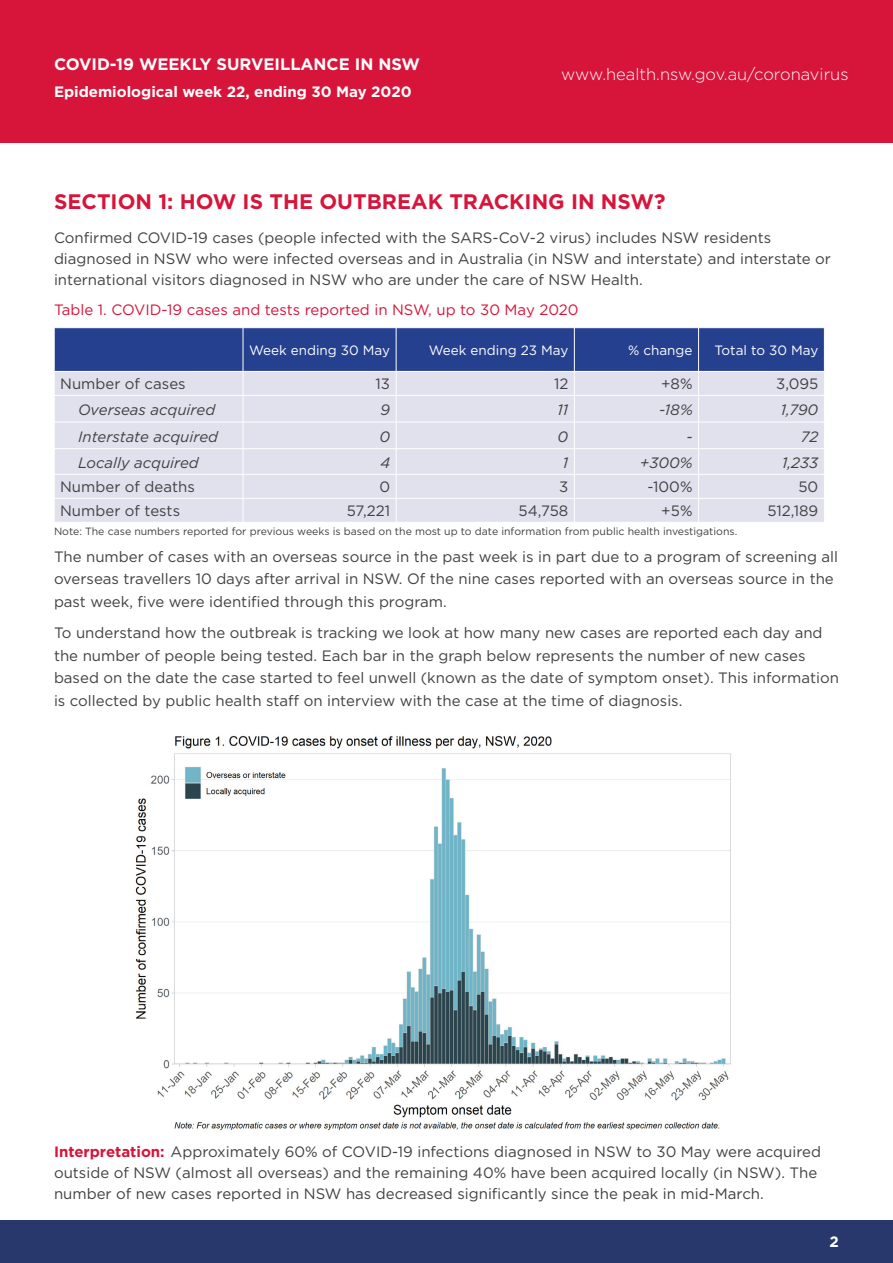
<style>
.page{position:relative;width:893px;height:1263px;background:#fff}
.page>*{position:absolute;margin:0;border:0;box-sizing:border-box;transform-origin:0 0}
.t1{font:700 21px "Gotham";color:#d7153a}
.t2{font:300 16.5px "Gotham";color:#fff}
.t3{font:700 16.5px "Gotham";color:#fff}
.t4{font:15px/22.5px "Gotham";color:#414042}
.t5{font:italic 15px "Gotham";color:#414042}
.t6{font:15px "Gotham";color:#d7153a}
.t7{font:700 15px "Gotham";color:#fff}
.t8{font:13.5px "Gotham";color:#fff}
.t9{font:10.5px "Gotham";color:#414042}
.s1{font-weight:700;color:#d7153a}
</style>
<div class="page">
<div style="left:0;top:0;width:893px;height:143px;background:#d7153a"></div>
<svg style="left:54px;top:328px;width:770px;height:194px;background:#b8bed9"></svg>
<div style="left:0;top:1220px;width:893px;height:43px;background:#28386c"></div>
<img style="left:135px;top:735px;width:596px;height:396px">
<p class="t3" style="left:54px;top:55px;width:368px">COVID-19 WEEKLY SURVEILLANCE IN NSW</p>
<p class="t7" style="left:54px;top:83px;width:359px">Epidemiological week 22, ending 30 May 2020</p>
<p class="t2" style="left:561px;top:65px;width:289px">www.health.nsw.gov.au/coronavirus</p>
<h1 class="t1" style="left:54px;top:189px;width:613px">SECTION 1: HOW IS THE OUTBREAK TRACKING IN NSW?</h1>
<p class="t4" style="left:54px;top:228px;width:778px;line-height:21px">Confirmed COVID-19 cases (people infected with the SARS-CoV-2 virus) includes NSW residents diagnosed in NSW who were infected overseas and in Australia (in NSW and interstate) and interstate or international visitors diagnosed in NSW who are under the care of NSW Health.</p>
<p class="t6" style="left:54px;top:302px;width:526px">Table 1. COVID-19 cases and tests reported in NSW, up to 30 May 2020</p>
<p class="t8" style="left:249px;top:343px;width:143px">Week ending 30 May</p>
<p class="t8" style="left:429px;top:343px;width:141px">Week ending 23 May</p>
<p class="t8" style="left:628px;top:343px;width:66px">% change</p>
<p class="t8" style="left:714px;top:343px;width:105px">Total to 30 May</p>
<p class="t4" style="left:60px;top:373px;width:127px">Number of cases</p>
<p class="t4" style="left:376px;top:373px;width:16px">13</p>
<p class="t4" style="left:554px;top:373px;width:16px">12</p>
<p class="t4" style="left:661px;top:373px;width:33px">+8%</p>
<p class="t4" style="left:776px;top:373px;width:44px">3,095</p>
<p class="t5" style="left:78px;top:401px;width:139px">Overseas acquired</p>
<p class="t5" style="left:380px;top:401px;width:11px">9</p>
<p class="t5" style="left:557px;top:401px;width:12px">11</p>
<p class="t5" style="left:659px;top:401px;width:35px">-18%</p>
<p class="t5" style="left:781px;top:401px;width:39px">1,790</p>
<p class="t5" style="left:78px;top:428px;width:141px">Interstate acquired</p>
<p class="t5" style="left:379px;top:428px;width:12px">0</p>
<p class="t5" style="left:558px;top:428px;width:12px">0</p>
<p class="t5" style="left:686px;top:428px;width:8px">-</p>
<p class="t5" style="left:801px;top:428px;width:19px">72</p>
<p class="t5" style="left:78px;top:455px;width:122px">Locally acquired</p>
<p class="t5" style="left:380px;top:455px;width:11px">4</p>
<p class="t5" style="left:563px;top:455px;width:7px">1</p>
<p class="t5" style="left:640px;top:455px;width:54px">+300%</p>
<p class="t5" style="left:782px;top:455px;width:38px">1,233</p>
<p class="t4" style="left:60px;top:476px;width:136px">Number of deaths</p>
<p class="t4" style="left:379px;top:476px;width:12px">0</p>
<p class="t4" style="left:559px;top:476px;width:11px">3</p>
<p class="t4" style="left:647px;top:476px;width:46px">-100%</p>
<p class="t4" style="left:798px;top:476px;width:21px">50</p>
<p class="t4" style="left:60px;top:500px;width:122px">Number of tests</p>
<p class="t4" style="left:347px;top:500px;width:45px">57,221</p>
<p class="t4" style="left:518px;top:500px;width:51px">54,758</p>
<p class="t4" style="left:661px;top:500px;width:33px">+5%</p>
<p class="t4" style="left:767px;top:500px;width:52px">512,189</p>
<p class="t9" style="left:54px;top:525px;width:685px">Note: The case numbers reported for previous weeks is based on the most up to date information from public health investigations.</p>
<p class="t4" style="left:54px;top:545px;width:786px">The number of cases with an overseas source in the past week is in part due to a program of screening all overseas travellers 10 days after arrival in NSW. Of the nine cases reported with an overseas source in the past week, five were identified through this program.</p>
<p class="t4" style="left:54px;top:621px;width:786px">To understand how the outbreak is tracking we look at how many new cases are reported each day and the number of people being tested. Each bar in the graph below represents the number of new cases based on the date the case started to feel unwell (known as the date of symptom onset). This information is collected by public health staff on interview with the case at the time of diagnosis.</p>
<p class="t4" style="left:54px;top:1141px;width:768px;line-height:21px"><span class="s1">Interpretation:</span> Approximately 60% of COVID-19 infections diagnosed in NSW to 30 May were acquired outside of NSW (almost all overseas) and the remaining 40% have been acquired locally (in NSW). The number of new cases reported in NSW has decreased significantly since the peak in mid-March.</p>
<p class="t7" style="left:830px;top:1233px;width:11px">2</p>
</div>
